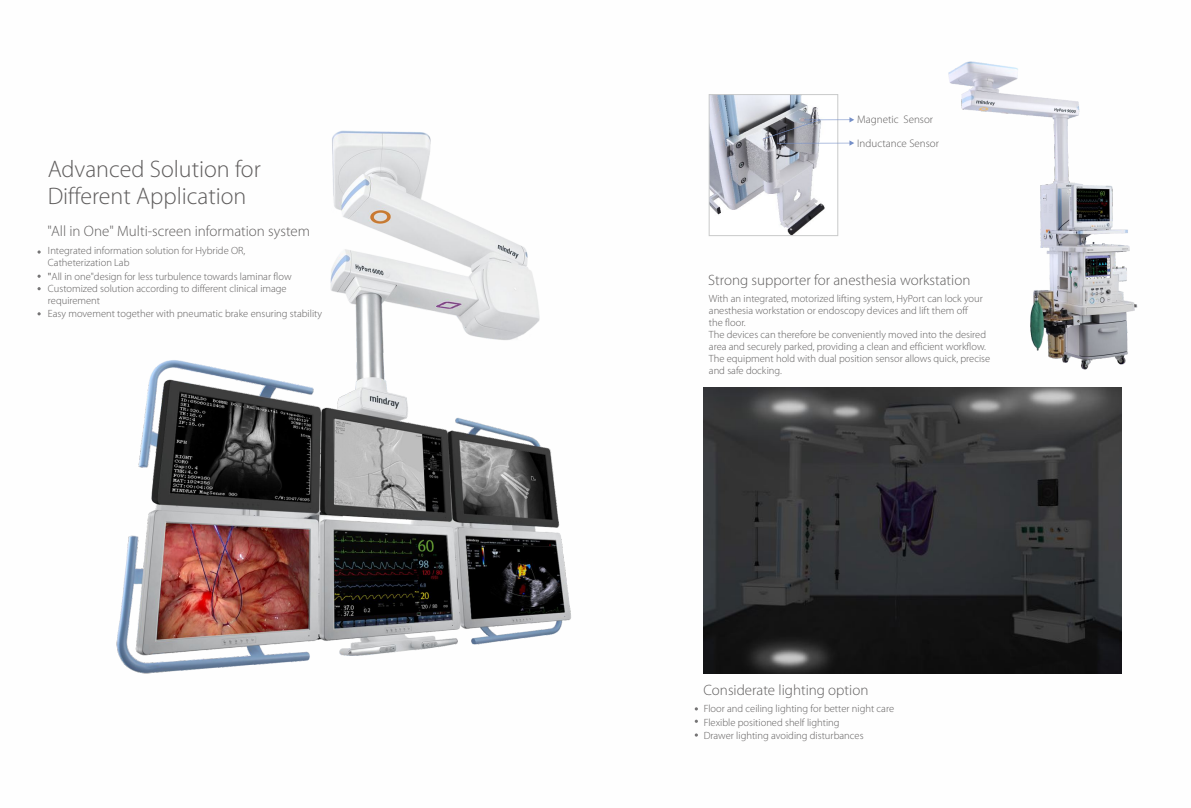
<style>
.page{position:relative;width:1191px;height:808px;background:#fff}
.page>*{position:absolute;margin:0;border:0;box-sizing:border-box;transform-origin:0 0}
.t1{font:300 24px/27.2px "Myriad Pro";color:#5f5d5d}
.t2{font:300 15px "Myriad Pro";color:#5f5d5d}
.t3{font:300 11px/23.7px "Myriad Pro";color:#5f5d5d}
.t4{font:300 10.5px/11.9px "Myriad Pro";color:#5f5d5d}
.s1{font-weight:400}
</style>
<div class="page">
<img style="left:948px;top:61px;width:190px;height:331px">
<img style="left:711px;top:96px;width:114px;height:138px">
<div style="left:709px;top:94px;width:129px;height:142px;border:1px solid #c9caca"></div>
<svg style="left:763px;top:117px;width:91px;height:29px"></svg>
<img style="left:703px;top:387px;width:418px;height:287px">
<svg style="left:37px;top:250px;width:4px;height:4px"></svg>
<svg style="left:694px;top:733px;width:4px;height:4px"></svg>
<img style="left:116px;top:130px;width:455px;height:544px">
<h1 class="t1" style="left:48px;top:157px;width:215px">Advanced Solution for<br>Different Application</h1>
<h2 class="t2" style="left:48px;top:225px;width:264px">"All in One" Multi-screen information system</h2>
<p class="t4" style="left:48px;top:245px;width:276px;line-height:12.5px">Integrated information solution for Hybride OR,<br>Catheterization Lab<br><span class="s1">"</span>All in one"design for less turbulence towards laminar flow Customized solution according to different clinical image requirement<br>Easy movement together with pneumatic brake ensuring stability</p>
<p class="t3" style="left:857px;top:109px;width:83px">Magnetic Sensor<br>Inductance Sensor</p>
<h2 class="t2" style="left:708px;top:273px;width:264px">Strong supporter for anesthesia workstation</h2>
<p class="t4" style="left:709px;top:294px;width:283px">With an integrated, motorized lifting system, HyPort can lock your anesthesia workstation or endoscopy devices and lift them off<br>the floor.<br>The devices can therefore be conveniently moved into the desired area and securely parked, providing a clean and efficient workflow.<br>The equipment hold with dual position sensor allows quick, precise and safe docking.</p>
<h2 class="t2" style="left:703px;top:683px;width:166px">Considerate lighting option</h2>
<p class="t4" style="left:703px;top:703px;width:192px;line-height:13.3px">Floor and ceiling lighting for better night care<br>Flexible positioned shelf lighting<br>Drawer lighting avoiding disturbances</p>
</div>
